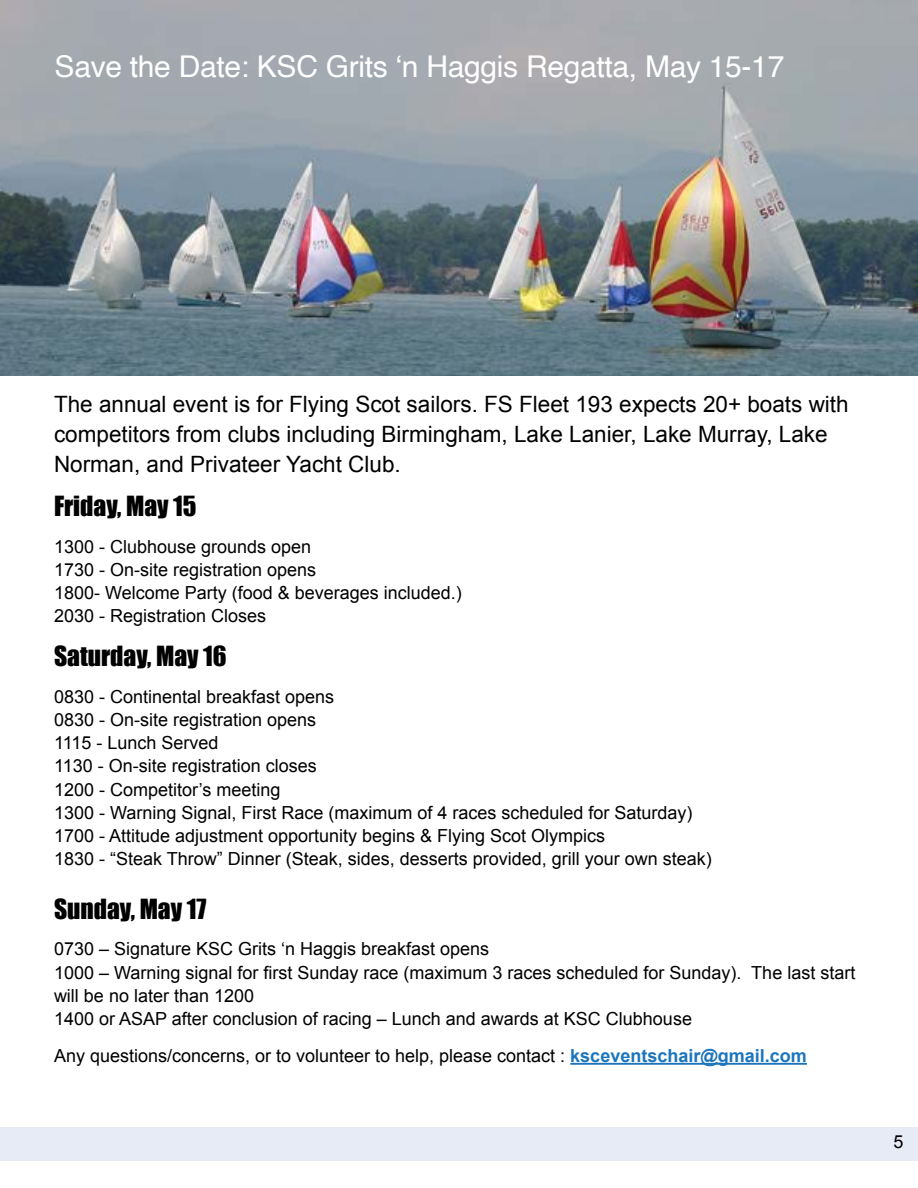
<style>
.page{position:relative;width:918px;height:1188px;background:#fff}
.page>*{position:absolute;margin:0;border:0;box-sizing:border-box;transform-origin:0 0}
.t1{font:30px "Helvetica";letter-spacing:-.01em;color:#fff}
.t2{font:25.5px "Impact";color:#000}
.t3{font:22.5px/30px "Arial";color:#000}
.t4{font:18px/23.2px "Arial";color:#000}
.s1{font-weight:700;color:#1c75bc}
</style>
<div class="page">
<img style="left:0;top:1px;width:918px;height:375px">
<div style="left:0;top:1128px;width:918px;height:33px;background:#e7ebf6"></div>
<hr style="left:570px;top:1063px;width:237px;height:2px;background:#1c75bc">
<h1 class="t1" style="left:55px;top:44px;width:731px">Save the Date: KSC Grits ‘n Haggis Regatta, May 15-17</h1>
<p class="t3" style="left:54px;top:390px;width:796px">The annual event is for Flying Scot sailors. FS Fleet 193 expects 20+ boats with competitors from clubs including Birmingham, Lake Lanier, Lake Murray, Lake<br>Norman, and Privateer Yacht Club.</p>
<h2 class="t2" style="left:54px;top:486px;width:144px">Friday, May 15</h2>
<p class="t4" style="left:54px;top:535px;width:409px">1300 - Clubhouse grounds open<br>1730 - On-site registration opens<br>1800- Welcome Party (food &amp; beverages included.)<br>2030 - Registration Closes</p>
<h2 class="t2" style="left:54px;top:636px;width:174px">Saturday, May 16</h2>
<p class="t4" style="left:54px;top:685px;width:659px">0830 - Continental breakfast opens<br>0830 - On-site registration opens<br>1115 - Lunch Served<br>1130 - On-site registration closes<br>1200 - Competitor’s meeting<br>1300 - Warning Signal, First Race (maximum of 4 races scheduled for Saturday)<br>1700 - Attitude adjustment opportunity begins &amp; Flying Scot Olympics<br>1830 - “Steak Throw” Dinner (Steak, sides, desserts provided, grill your own steak)</p>
<h2 class="t2" style="left:54px;top:889px;width:154px">Sunday, May 17</h2>
<p class="t4" style="left:54px;top:938px;width:803px">0730 – Signature KSC Grits ‘n Haggis breakfast opens<br>1000 – Warning signal for first Sunday race (maximum 3 races scheduled for Sunday). The last start will be no later than 1200<br>1400 or ASAP after conclusion of racing – Lunch and awards at KSC Clubhouse</p>
<p class="t4" style="left:54px;top:1044px;width:754px">Any questions/concerns, or to volunteer to help, please contact : <span class="s1">ksceventschair@gmail.com</span></p>
<p class="t4" style="left:894px;top:1130px;width:12px">5</p>
</div>
